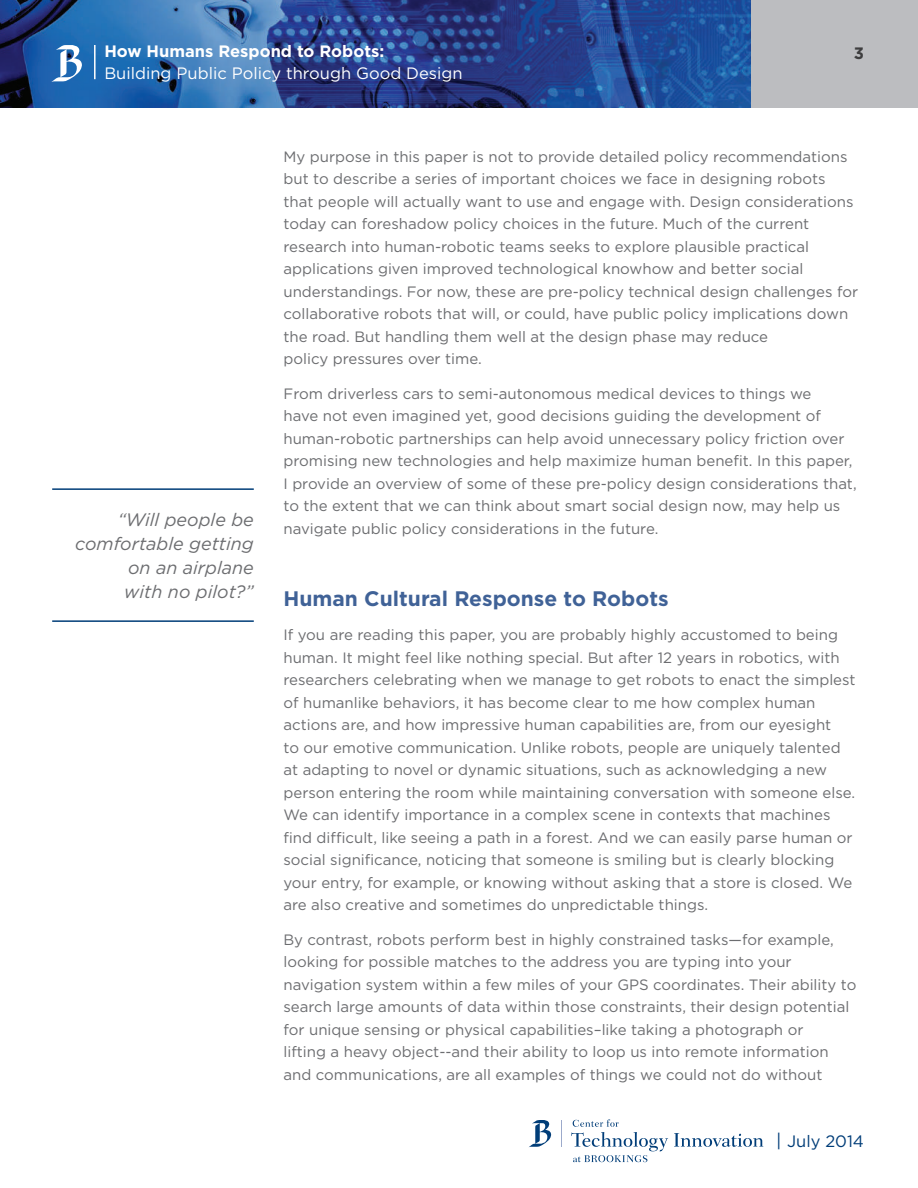
<style>
.page{position:relative;width:918px;height:1188px;background:#fff}
.page>*{position:absolute;margin:0;border:0;box-sizing:border-box;transform-origin:0 0}
.t1{font:700 21px "Gotham";color:#406297}
.t2{font:italic 18px/24px "Gotham";color:#6c6d70;text-align:right}
.t3{font:16.5px "Gotham";color:#fff}
.t4{font:700 16.5px "Gotham";color:#fff}
.t5{font:16.5px "Gotham";color:#003d78}
.t6{font:700 16.5px "Gotham";color:#3e3e3f}
.t7{font:15px/22.5px "Gotham";color:#6c6d70}
.s1{font-size:18px}
</style>
<div class="page">
<img style="left:0;top:0;width:752px;height:108px">
<div style="left:752px;top:0;width:166px;height:108px;background:#bcbdc0"></div>
<hr style="left:94px;top:45px;width:2px;height:34px;background:#fff">
<svg style="left:51px;top:45px;width:31px;height:37px"></svg>
<svg style="left:674px;top:1133px;width:89px;height:14px"></svg>
<svg style="left:571px;top:1119px;width:97px;height:43px"></svg>
<svg style="left:561px;top:1120px;width:1px;height:27px"></svg>
<svg style="left:529px;top:1120px;width:22px;height:27px"></svg>
<hr style="left:52px;top:488px;width:202px;height:2px;background:#003d78">
<hr style="left:52px;top:620px;width:202px;height:2px;background:#003d78">
<p class="t4" style="left:104px;top:41px;width:281px">How Humans Respond to Robots:</p>
<p class="t3" style="left:104px;top:64px;width:360px">Building Public Policy through Good Design</p>
<p class="t6" style="left:854px;top:43px;width:12px">3</p>
<p class="t2" style="left:75px;top:508px;width:180px">“Will people be comfortable getting on an airplane<br>with no pilot?”</p>
<p class="t7" style="left:284px;top:145px;width:576px">My purpose in this paper is not to provide detailed policy recommendations but to describe a series of important choices we face in designing robots that people will actually want to use and engage with. Design considerations today can foreshadow policy choices in the future. Much of the current research into human-robotic teams seeks to explore plausible practical applications given improved technological knowhow and better social understandings. For now, these are pre-policy technical design challenges for collaborative robots that will, or could, have public policy implications down the road. But handling them well at the design phase may reduce<br>policy pressures over time.</p>
<p class="t7" style="left:284px;top:382px;width:575px">From driverless cars to semi-autonomous medical devices to things we<br>have not even imagined yet, good decisions guiding the development of human-robotic partnerships can help avoid unnecessary policy friction over promising new technologies and help maximize human benefit. In this paper, I provide an overview of some of these pre-policy design considerations that, to the extent that we can think about smart social design now, may help us navigate public policy considerations in the future.</p>
<h1 class="t1" style="left:284px;top:586px;width:387px">Human Cultural Response to Robots</h1>
<p class="t7" style="left:284px;top:624px;width:574px">If you are reading this paper, you are probably highly accustomed to being human. It might feel like nothing special. But after 12 years in robotics, with researchers celebrating when we manage to get robots to enact the simplest of humanlike behaviors, it has become clear to me how complex human actions are, and how impressive human capabilities are, from our eyesight<br>to our emotive communication. Unlike robots, people are uniquely talented at adapting to novel or dynamic situations, such as acknowledging a new person entering the room while maintaining conversation with someone else.<br>We can identify importance in a complex scene in contexts that machines find difficult, like seeing a path in a forest. And we can easily parse human or social significance, noticing that someone is smiling but is clearly blocking your entry, for example, or knowing without asking that a store is closed. We are also creative and sometimes do unpredictable things.</p>
<p class="t7" style="left:284px;top:928px;width:574px">By contrast, robots perform best in highly constrained tasks—for example, looking for possible matches to the address you are typing into your navigation system within a few miles of your GPS coordinates. Their ability to search large amounts of data within those constraints, their design potential for unique sensing or physical capabilities–like taking a photograph or<br>lifting a heavy object--and their ability to loop us into remote information and communications, are all examples of things we could not do without</p>
<p class="t5" style="left:776px;top:1132px;width:89px"><span class="s1">|</span> July 2014</p>
</div>
